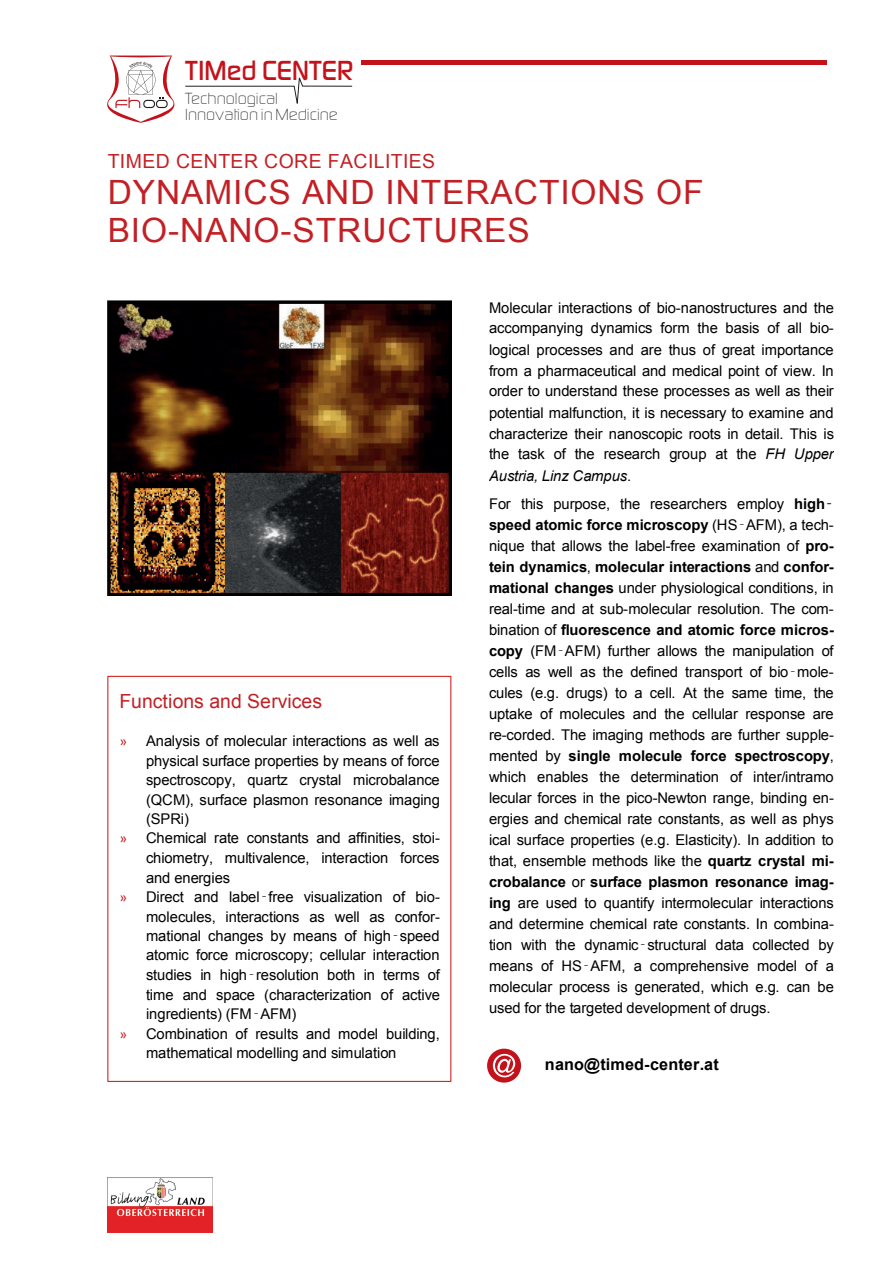
<style>
.page{position:relative;width:893px;height:1263px;background:#fff}
.page>*{position:absolute;margin:0;border:0;box-sizing:border-box;transform-origin:0 0}
.t1{font:33.45px/38.8px "Arial";letter-spacing:.03em;color:#c22025}
.t2{font:500 28.8px "Digital Sans EF";color:#c4121a}
.t3{font:19.5px "Arial";letter-spacing:.02em;color:#c22025}
.t4{font:19.5px "Arial";color:#c22025}
.t5{font:300 16.8px/16.8px "Digital Sans EF";color:#231f20}
.t6{font:700 16.2px "Arial";letter-spacing:.01em;color:#000001}
.t7{font:14.7px/21px "Arial";letter-spacing:-.01em;color:#000001;text-align:justify}
.s1{font-family:"Calibri";color:#c22025}
.s2{font-family:"Letter Gothic Std"}
.s3{font-style:italic}
.s4{font-weight:700}
.s5{font-family:"Letter Gothic Std";font-weight:700}
</style>
<div class="page">
<img style="left:108px;top:300px;width:344px;height:295px">
<div style="left:487px;top:1049px;width:34px;height:33px;background:#c4121a;border-radius:50%"></div>
<svg style="left:493px;top:1054px;width:22px;height:23px"></svg>
<svg style="left:107px;top:56px;width:246px;height:67px"></svg>
<div style="left:361px;top:60px;width:465px;height:5px;background:#c4121a"></div>
<img style="left:107px;top:1177px;width:106px;height:56px">
<h2 class="t2" style="left:185px;top:53px;width:170px">TIMed CENTER</h2>
<p class="t5" style="left:185px;top:90px;width:154px">Technological<br>Innovation in Medicine</p>
<h3 class="t3" style="left:108px;top:149px;width:329px">TIMED CENTER CORE FACILITIES</h3>
<h1 class="t1" style="left:108px;top:173px;width:597px">DYNAMICS AND INTERACTIONS OF<br>BIO-NANO-STRUCTURES</h1>
<h3 class="t4" style="left:119px;top:688px;width:204px">Functions and Services</h3>
<p class="t7" style="left:119px;top:731px;width:322px"><span class="s1">»</span> Analysis of molecular interactions as well as</p>
<p class="t7" style="left:146px;top:750px;width:295px">physical surface properties by means of force</p>
<p class="t7" style="left:146px;top:770px;width:295px">spectroscopy, quartz crystal microbalance</p>
<p class="t7" style="left:146px;top:789px;width:296px">(QCM), surface plasmon resonance imaging</p>
<p class="t7" style="left:146px;top:808px;width:45px">(SPRi)</p>
<p class="t7" style="left:119px;top:828px;width:322px"><span class="s1">»</span> Chemical rate constants and affinities, stoi-</p>
<p class="t7" style="left:146px;top:848px;width:295px">chiometry, multivalence, interaction forces</p>
<p class="t7" style="left:146px;top:867px;width:86px">and energies</p>
<p class="t7" style="left:119px;top:887px;width:322px"><span class="s1">»</span> Direct and label<span class="s2">‐</span>free visualization of bio-</p>
<p class="t7" style="left:146px;top:906px;width:295px">molecules, interactions as well as confor-</p>
<p class="t7" style="left:146px;top:925px;width:295px">mational changes by means of high<span class="s2">‐</span>speed</p>
<p class="t7" style="left:146px;top:945px;width:295px">atomic force microscopy; cellular interaction</p>
<p class="t7" style="left:146px;top:965px;width:295px">studies in high<span class="s2">‐</span>resolution both in terms of</p>
<p class="t7" style="left:146px;top:984px;width:296px">time and space (characterization of active</p>
<p class="t7" style="left:146px;top:1003px;width:152px">ingredients) (FM<span class="s2">‐</span>AFM)</p>
<p class="t7" style="left:119px;top:1023px;width:322px"><span class="s1">»</span> Combination of results and model building,</p>
<p class="t7" style="left:146px;top:1042px;width:252px">mathematical modelling and simulation</p>
<p class="t7" style="left:489px;top:297px;width:347px">Molecular interactions of bio-nanostructures and the accompanying dynamics form the basis of all bio&shy;logical processes and are thus of great importance from a pharmaceutical and medical point of view. In order to understand these processes as well as their potential malfunction, it is necessary to examine and characterize their nanoscopic roots in detail. This is the task of the research group at the <span class="s3">FH Upper Austria, Linz Campus</span>.</p>
<p class="t7" style="left:489px;top:494px;width:347px">For this purpose, the researchers employ <span class="s4">high</span><span class="s5">‐ </span><span class="s4">speed atomic force microscopy</span> (HS<span class="s2">‐</span>AFM), a tech&shy;nique that allows the label-free examination of <span class="s4">pro&shy;tein dynamics</span>, <span class="s4">molecular interactions</span> and <span class="s4">confor&shy;mational changes</span> under physiological conditions, in real-time and at sub-molecular resolution. The com&shy;bination of <span class="s4">fluorescence and atomic force micros&shy;copy</span> (FM<span class="s2">‐</span>AFM) further allows the manipulation of cells as well as the defined transport of bio<span class="s2">‐</span>mole&shy;cules (e.g. drugs) to a cell. At the same time, the uptake of molecules and the cellular response are re-corded. The imaging methods are further supple&shy;mented by <span class="s4">single molecule force spectroscopy</span>, which enables the determination of inter/intramo lecular forces in the pico-Newton range, binding en&shy;ergies and chemical rate constants, as well as phys ical surface properties (e.g. Elasticity). In addition to that, ensemble methods like the <span class="s4">quartz crystal mi&shy;crobalance</span> or <span class="s4">surface plasmon resonance imag&shy;ing</span> are used to quantify intermolecular interactions and determine chemical rate constants. In combina&shy;tion with the dynamic<span class="s2">‐</span>structural data collected by means of HS<span class="s2">‐</span>AFM, a comprehensive model of a molecular process is generated, which e.g. can be used for the targeted development of drugs.</p>
<p class="t6" style="left:545px;top:1054px;width:175px">nano@timed-center.at</p>
</div>
